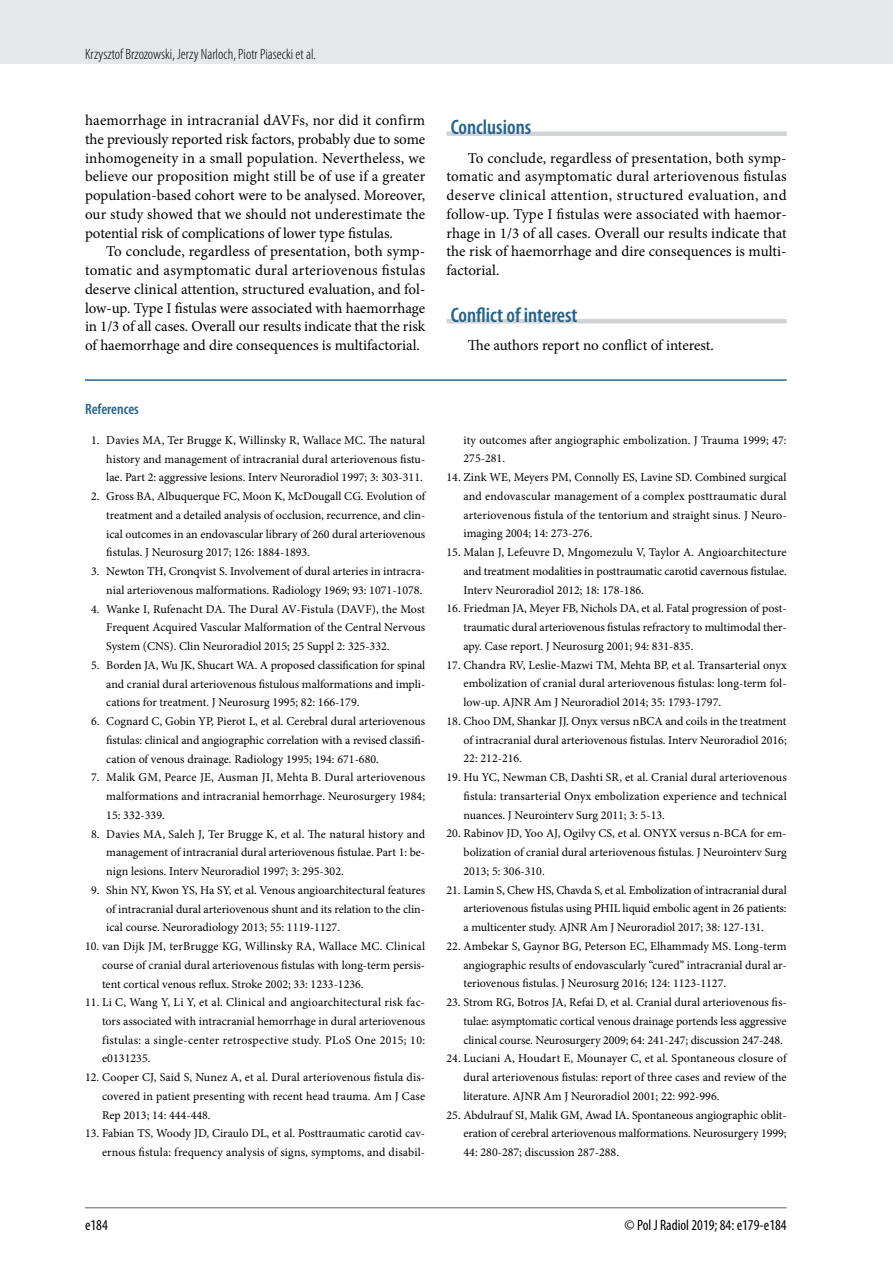
<style>
.page{position:relative;width:893px;height:1263px;background:#fff}
.page>*{position:absolute;margin:0;border:0;box-sizing:border-box;transform-origin:0 0}
.t1{font:600 condensed 21px "Myriad Pro";color:#25638e}
.t2{font:15px/18.8px "Minion Pro";color:#000;text-align:justify}
.t3{font:300 condensed 15px "Myriad Pro";color:#000}
.t4{font:condensed 15px "Myriad Pro";color:#000}
.t5{font:600 condensed 15px "Myriad Pro";color:#25638e}
.t6{font:12px/18.8px "Minion Pro";color:#000;text-align:justify}
</style>
<div class="page">
<div style="left:0;top:0;width:893px;height:64px;background:#e6e7e8"></div>
<hr style="left:85px;top:1207px;width:702px;height:1px;background:#939598">
<div style="left:446px;top:131px;width:341px;height:5px;background:#d1d3d4"></div>
<hr style="left:446px;top:319px;width:341px;height:4px;background:#d1d3d4">
<hr style="left:85px;top:379px;width:702px;height:2px;background:#25638e">
<p class="t3" style="left:85px;top:45px;width:232px">Krzysztof Brzozowski, Jerzy Narloch, Piotr Piasecki et al.</p>
<p class="t2" style="left:85px;top:111px;width:342px">haemorrhage in intracranial dAVFs, nor did it confirm the previously reported risk factors, probably due to some inhomogeneity in a small population. Nevertheless, we believe our proposition might still be of use if a greater population-based cohort were to be analysed. Moreover, our study showed that we should not underestimate the potential risk of complications of lower type fistulas.</p>
<p class="t2" style="left:85px;top:242px;width:342px;text-indent:21px">To conclude, regardless of presentation, both symp&shy;tomatic and asymptomatic dural arteriovenous fistulas deserve clinical attention, structured evaluation, and fol&shy;low-up. Type I fistulas were associated with haemorrhage in 1/3 of all cases. Overall our results indicate that the risk of haemorrhage and dire consequences is multifactorial.</p>
<p class="t5" style="left:85px;top:400px;width:55px">References</p>
<p class="t6" style="left:106px;top:431px;width:321px;text-indent:-15px">1. Davies MA, Ter Brugge K, Willinsky R, Wallace MC. The natural history and management of intracranial dural arteriovenous fistu&shy;lae. Part 2: aggressive lesions. Interv Neuroradiol 1997; 3: 303-311.</p>
<p class="t6" style="left:106px;top:487px;width:321px;text-indent:-15px">2. Gross BA, Albuquerque FC, Moon K, McDougall CG. Evolution of treatment and a detailed analysis of occlusion, recurrence, and clin&shy;ical outcomes in an endovascular library of 260 dural arteriovenous fistulas. J Neurosurg 2017; 126: 1884-1893.</p>
<p class="t6" style="left:91px;top:562px;width:336px;text-align:right">3. Newton TH, Cronqvist S. Involvement of dural arteries in intracra&shy;nial arteriovenous malformations. Radiology 1969; 93: 1071-1078.</p>
<p class="t6" style="left:106px;top:599px;width:320px;text-indent:-15px">4. Wanke I, Rufenacht DA. The Dural AV-Fistula (DAVF), the Most Frequent Acquired Vascular Malformation of the Central Nervous System (CNS). Clin Neuroradiol 2015; 25 Suppl 2: 325-332.</p>
<p class="t6" style="left:106px;top:656px;width:321px;text-indent:-15px">5. Borden JA, Wu JK, Shucart WA. A proposed classification for spinal and cranial dural arteriovenous fistulous malformations and impli&shy;cations for treatment. J Neurosurg 1995; 82: 166-179.</p>
<p class="t6" style="left:106px;top:712px;width:320px;text-indent:-15px">6. Cognard C, Gobin YP, Pierot L, et al. Cerebral dural arteriovenous fistulas: clinical and angiographic correlation with a revised classifi&shy;cation of venous drainage. Radiology 1995; 194: 671-680.</p>
<p class="t6" style="left:106px;top:768px;width:320px;text-indent:-15px">7. Malik GM, Pearce JE, Ausman JI, Mehta B. Dural arteriovenous malformations and intracranial hemorrhage. Neurosurgery 1984; 15: 332-339.</p>
<p class="t6" style="left:106px;top:824px;width:320px;text-indent:-15px">8. Davies MA, Saleh J, Ter Brugge K, et al. The natural history and management of intracranial dural arteriovenous fistulae. Part 1: be&shy;nign lesions. Interv Neuroradiol 1997; 3: 295-302.</p>
<p class="t6" style="left:106px;top:881px;width:320px;text-indent:-15px">9. Shin NY, Kwon YS, Ha SY, et al. Venous angioarchitectural features of intracranial dural arteriovenous shunt and its relation to the clin&shy;ical course. Neuroradiology 2013; 55: 1119-1127.</p>
<p class="t6" style="left:102px;top:937px;width:325px;text-indent:-17px">10. van Dijk JM, terBrugge KG, Willinsky RA, Wallace MC. Clinical course of cranial dural arteriovenous fistulas with long-term persis&shy;tent cortical venous reflux. Stroke 2002; 33: 1233-1236.</p>
<p class="t6" style="left:102px;top:993px;width:325px;text-indent:-17px">11. Li C, Wang Y, Li Y, et al. Clinical and angioarchitectural risk fac&shy;tors associated with intracranial hemorrhage in dural arteriovenous fistulas: a single-center retrospective study. PLoS One 2015; 10: e0131235.</p>
<p class="t6" style="left:102px;top:1068px;width:325px;text-indent:-17px">12. Cooper CJ, Said S, Nunez A, et al. Dural arteriovenous fistula dis&shy;covered in patient presenting with recent head trauma. Am J Case Rep 2013; 14: 444-448.</p>
<p class="t6" style="left:85px;top:1124px;width:342px;text-align:right">13. Fabian TS, Woody JD, Ciraulo DL, et al. Posttraumatic carotid cav&shy;ernous fistula: frequency analysis of signs, symptoms, and disabil-</p>
<h1 class="t1" style="left:451px;top:114px;width:82px">Conclusions</h1>
<p class="t2" style="left:446px;top:148px;width:342px;text-indent:21px">To conclude, regardless of presentation, both symp&shy;tomatic and asymptomatic dural arteriovenous fistulas deserve clinical attention, structured evaluation, and follow-up. Type I fistulas were associated with haemor&shy;rhage in 1/3 of all cases. Overall our results indicate that the risk of haemorrhage and dire consequences is multi&shy;factorial.</p>
<h1 class="t1" style="left:451px;top:302px;width:128px">Conflict of interest</h1>
<p class="t2" style="left:468px;top:336px;width:248px">The authors report no conflict of interest.</p>
<p class="t6" style="left:463px;top:430px;width:325px">ity outcomes after angiographic embolization. J Trauma 1999; 47:<br>275-281.</p>
<p class="t6" style="left:463px;top:468px;width:325px;text-indent:-17px">14. Zink WE, Meyers PM, Connolly ES, Lavine SD. Combined surgical and endovascular management of a complex posttraumatic dural arteriovenous fistula of the tentorium and straight sinus. J Neuro&shy;imaging 2004; 14: 273-276.</p>
<p class="t6" style="left:463px;top:543px;width:325px;text-indent:-17px">15. Malan J, Lefeuvre D, Mngomezulu V, Taylor A. Angioarchitecture and treatment modalities in posttraumatic carotid cavernous fistulae.<br>Interv Neuroradiol 2012; 18: 178-186.</p>
<p class="t6" style="left:463px;top:599px;width:325px;text-indent:-17px">16. Friedman JA, Meyer FB, Nichols DA, et al. Fatal progression of post&shy;traumatic dural arteriovenous fistulas refractory to multimodal ther&shy;apy. Case report. J Neurosurg 2001; 94: 831-835.</p>
<p class="t6" style="left:463px;top:655px;width:325px;text-indent:-17px">17. Chandra RV, Leslie-Mazwi TM, Mehta BP, et al. Transarterial onyx embolization of cranial dural arteriovenous fistulas: long-term fol&shy;low-up. AJNR Am J Neuroradiol 2014; 35: 1793-1797.</p>
<p class="t6" style="left:463px;top:712px;width:325px;text-indent:-17px">18. Choo DM, Shankar JJ. Onyx versus nBCA and coils in the treatment of intracranial dural arteriovenous fistulas. Interv Neuroradiol 2016; 22: 212-216.</p>
<p class="t6" style="left:463px;top:768px;width:325px;text-indent:-17px">19. Hu YC, Newman CB, Dashti SR, et al. Cranial dural arteriovenous fistula: transarterial Onyx embolization experience and technical nuances. J Neurointerv Surg 2011; 3: 5-13.</p>
<p class="t6" style="left:463px;top:824px;width:325px;text-indent:-17px">20. Rabinov JD, Yoo AJ, Ogilvy CS, et al. ONYX versus n-BCA for em&shy;bolization of cranial dural arteriovenous fistulas. J Neurointerv Surg 2013; 5: 306-310.</p>
<p class="t6" style="left:463px;top:880px;width:325px;text-indent:-17px">21. Lamin S, Chew HS, Chavda S, et al. Embolization of intracranial dural arteriovenous fistulas using PHIL liquid embolic agent in 26 patients: a multicenter study. AJNR Am J Neuroradiol 2017; 38: 127-131.</p>
<p class="t6" style="left:463px;top:937px;width:325px;text-indent:-17px">22. Ambekar S, Gaynor BG, Peterson EC, Elhammady MS. Long-term angiographic results of endovascularly “cured” intracranial dural ar&shy;teriovenous fistulas. J Neurosurg 2016; 124: 1123-1127.</p>
<p class="t6" style="left:463px;top:993px;width:325px;text-indent:-17px">23. Strom RG, Botros JA, Refai D, et al. Cranial dural arteriovenous fis&shy;tulae: asymptomatic cortical venous drainage portends less aggressive clinical course. Neurosurgery 2009; 64: 241-247; discussion 247-248.</p>
<p class="t6" style="left:463px;top:1049px;width:325px;text-indent:-17px">24. Luciani A, Houdart E, Mounayer C, et al. Spontaneous closure of dural arteriovenous fistulas: report of three cases and review of the literature. AJNR Am J Neuroradiol 2001; 22: 992-996.</p>
<p class="t6" style="left:463px;top:1105px;width:325px;text-indent:-17px">25. Abdulrauf SI, Malik GM, Awad IA. Spontaneous angiographic oblit&shy;eration of cerebral arteriovenous malformations. Neurosurgery 1999; 44: 280-287; discussion 287-288.</p>
<p class="t4" style="left:85px;top:1216px;width:24px">e184</p>
<p class="t4" style="left:625px;top:1216px;width:164px">© Pol J Radiol 2019; 84: e179-e184</p>
</div>
